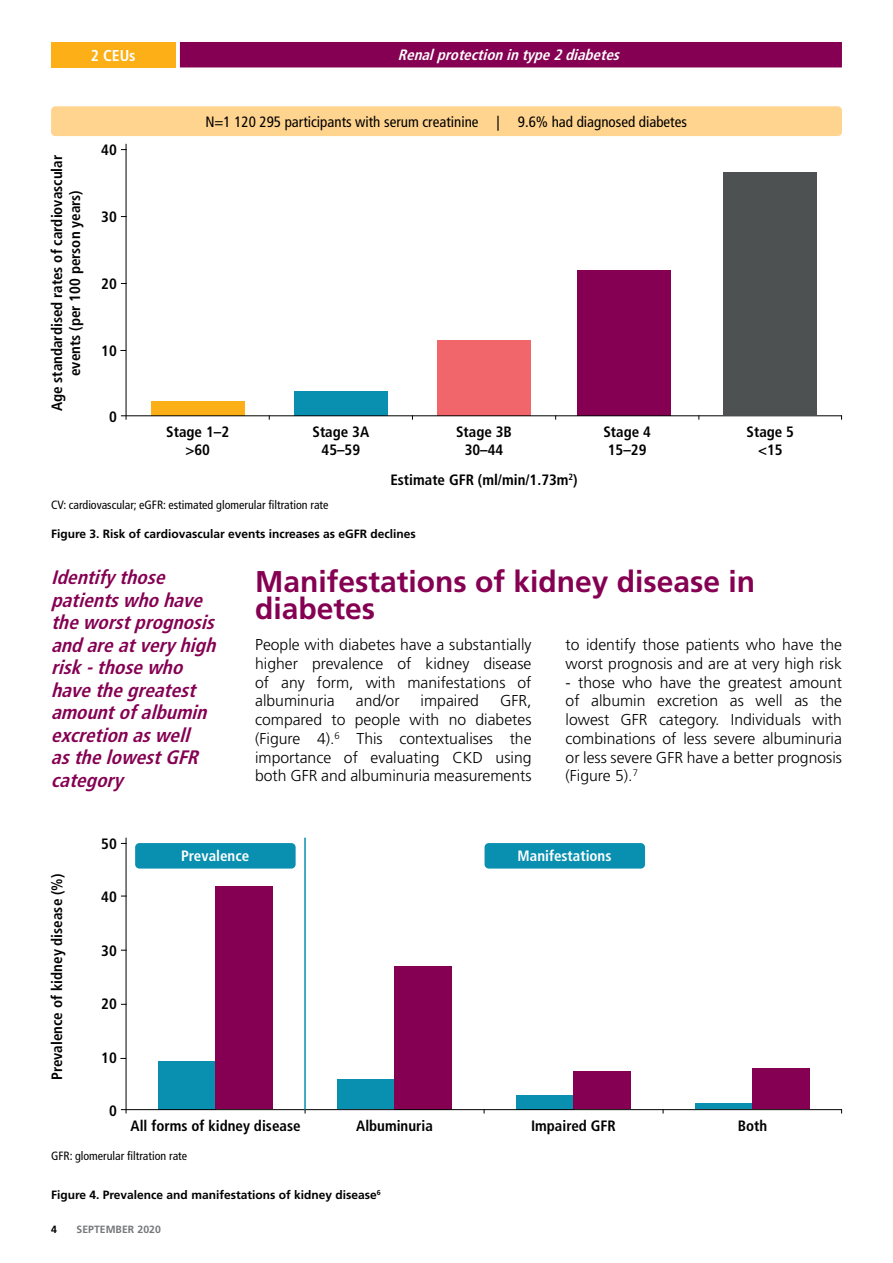
<style>
.page{position:relative;width:893px;height:1263px;background:#fff}
.page>*{position:absolute;margin:0;border:0;box-sizing:border-box;transform-origin:0 0}
.t1{font:700 30px/27px "Frutiger LT Std";color:#850052}
.t2{font:italic 700 condensed 19.5px/22.5px "Frutiger LT Std";color:#850052}
.t3{font:300 15.75px/18.8px "Frutiger LT Std";color:#000;text-align:justify}
.t4{font:700 condensed 15.75px "Frutiger LT Std";color:#fff}
.t5{font:700 condensed 15px/18px "Frutiger LT Std";color:#000;text-align:center}
.t6{font:condensed 15px "Frutiger LT Std";color:#000}
.t7{font:italic 700 condensed 15px "Frutiger LT Std";color:#fff}
.t8{font:700 condensed 15px "Frutiger LT Std";color:#fff}
.t9{font:700 12px "Frutiger LT Std";color:#000}
.t10{font:condensed 12px "Frutiger LT Std";color:#000}
.t11{font:700 10.5px "Frutiger LT Std";color:#77787b}
.t12{font:700 10.5px "Frutiger LT Std";color:#000}
</style>
<div class="page">
<div style="left:180px;top:42px;width:662px;height:25px;background:#850052"></div>
<div style="left:51px;top:42px;width:124px;height:25px;background:#fcaf17"></div>
<hr style="left:126px;top:144px;width:1px;height:276px;background:#000">
<hr style="left:126px;top:838px;width:1px;height:275px;background:#000">
<div style="left:294px;top:391px;width:94px;height:24px;background:#098fb0"></div>
<div style="left:151px;top:401px;width:93px;height:14px;background:#fcaf17"></div>
<div style="left:158px;top:1061px;width:58px;height:48px;background:#098fb0"></div>
<div style="left:337px;top:1079px;width:58px;height:30px;background:#098fb0"></div>
<div style="left:516px;top:1095px;width:57px;height:14px;background:#098fb0"></div>
<div style="left:695px;top:1103px;width:57px;height:6px;background:#098fb0"></div>
<div style="left:216px;top:886px;width:57px;height:223px;background:#850052"></div>
<div style="left:395px;top:966px;width:57px;height:143px;background:#850052"></div>
<div style="left:573px;top:1072px;width:58px;height:37px;background:#850052"></div>
<div style="left:752px;top:1068px;width:58px;height:41px;background:#850052"></div>
<div style="left:437px;top:340px;width:94px;height:75px;background:#f1666a"></div>
<div style="left:578px;top:270px;width:93px;height:145px;background:#850052"></div>
<div style="left:724px;top:172px;width:93px;height:243px;background:#4d5151"></div>
<hr style="left:121px;top:415px;width:721px;height:1px;background:#000">
<hr style="left:121px;top:1109px;width:721px;height:1px;background:#000">
<div style="left:51px;top:106px;width:791px;height:30px;background:#ffd48e;border-radius:4px"></div>
<hr style="left:304px;top:838px;width:2px;height:271px;background:#098fb0">
<div style="left:135px;top:843px;width:161px;height:25px;background:#098fb0;border-radius:4px"></div>
<div style="left:485px;top:843px;width:160px;height:25px;background:#098fb0;border-radius:4px"></div>
<p class="t4" style="left:91px;top:46px;width:46px">2 CEUs</p>
<p class="t5" style="left:48px;top:411px;width:258px;rotate:-90deg">Age standardised rates of cardiovascular events (per 100 person years)</p>
<p class="t5" style="left:101px;top:141px;width:17px">40</p>
<p class="t5" style="left:101px;top:208px;width:17px">30</p>
<p class="t5" style="left:101px;top:275px;width:17px">20</p>
<p class="t5" style="left:101px;top:341px;width:17px">10</p>
<p class="t5" style="left:109px;top:408px;width:9px">0</p>
<p class="t7" style="left:398px;top:46px;width:227px">Renalprotectionintype2diabetes</p>
<p class="t6" style="left:205px;top:113px;width:483px">N=1 120 295 participants with serum creatinine | 9.6% had diagnosed diabetes</p>
<p class="t5" style="left:166px;top:423px;width:64px">Stage 1–2 &gt;60</p>
<p class="t5" style="left:313px;top:423px;width:58px">Stage 3A<br>45–59</p>
<p class="t5" style="left:456px;top:423px;width:57px">Stage 3B<br>30–44</p>
<p class="t5" style="left:603px;top:423px;width:49px;text-align:left">Stage 4<br>15–29</p>
<p class="t5" style="left:746px;top:423px;width:49px">Stage 5 &lt;15</p>
<p class="t5" style="left:390px;top:471px;width:189px">Estimate GFR (ml/min/1.73m<sup>2</sup>)</p>
<p class="t10" style="left:51px;top:498px;width:279px">CV: cardiovascular; eGFR: estimated glomerular filtration rate</p>
<p class="t9" style="left:51px;top:526px;width:366px">Figure 3. Risk of cardiovascular events increases as eGFR declines</p>
<p class="t2" style="left:51px;top:566px;width:172px">Identifythose patientswhohave theworstprognosis andareatveryhigh risk-thosewho havethegreatest amountofalbumin excretionaswell asthelowestGFR category</p>
<h1 class="t1" style="left:255px;top:568px;width:502px">Manifestations of kidney disease in diabetes</h1>
<p class="t3" style="left:255px;top:635px;width:278px">People with diabetes have a substantially higher prevalence of kidney disease of any form, with manifestations of albuminuria</p>
<p class="t3" style="left:566px;top:635px;width:278px">to identify those patients who have the worst prognosis and are at very high risk</p>
<p class="t3" style="left:566px;top:673px;width:278px">- those who have the greatest amount of albumin excretion as well as the lowest GFR category. Individuals with combinations of less severe albuminuria or less severe GFR have a better prognosis (Figure 5).<sup>7</sup></p>
<p class="t3" style="left:356px;top:692px;width:45px">and/or</p>
<p class="t3" style="left:421px;top:692px;width:60px">impaired</p>
<p class="t3" style="left:255px;top:692px;width:278px;text-indent:245px">GFR, compared to people with no diabetes (Figure 4).<sup>6</sup> This contextualises the importance of evaluating CKD using both GFR and albuminuria measurements</p>
<p class="t5" style="left:48px;top:1080px;width:208px;rotate:-90deg">Prevalence of kidney disease (%)</p>
<p class="t5" style="left:101px;top:835px;width:17px">50</p>
<p class="t5" style="left:101px;top:888px;width:17px">40</p>
<p class="t5" style="left:101px;top:942px;width:17px">30</p>
<p class="t5" style="left:101px;top:995px;width:17px">20</p>
<p class="t5" style="left:101px;top:1049px;width:17px">10</p>
<p class="t8" style="left:181px;top:847px;width:70px">Prevalence</p>
<p class="t8" style="left:518px;top:847px;width:95px">Manifestations</p>
<p class="t5" style="left:109px;top:1102px;width:9px">0</p>
<p class="t5" style="left:131px;top:1117px;width:172px">All forms of kidney disease</p>
<p class="t5" style="left:356px;top:1117px;width:78px">Albuminuria</p>
<p class="t5" style="left:531px;top:1117px;width:86px">Impaired GFR</p>
<p class="t5" style="left:738px;top:1117px;width:31px">Both</p>
<p class="t10" style="left:51px;top:1149px;width:138px">GFR: glomerular filtration rate</p>
<p class="t9" style="left:51px;top:1188px;width:331px">Figure 4. Prevalence and manifestations of kidney disease<sup>6</sup></p>
<p class="t12" style="left:51px;top:1223px;width:7px">4</p>
<p class="t11" style="left:77px;top:1223px;width:86px">SEPTEMBER 2020</p>
</div>
